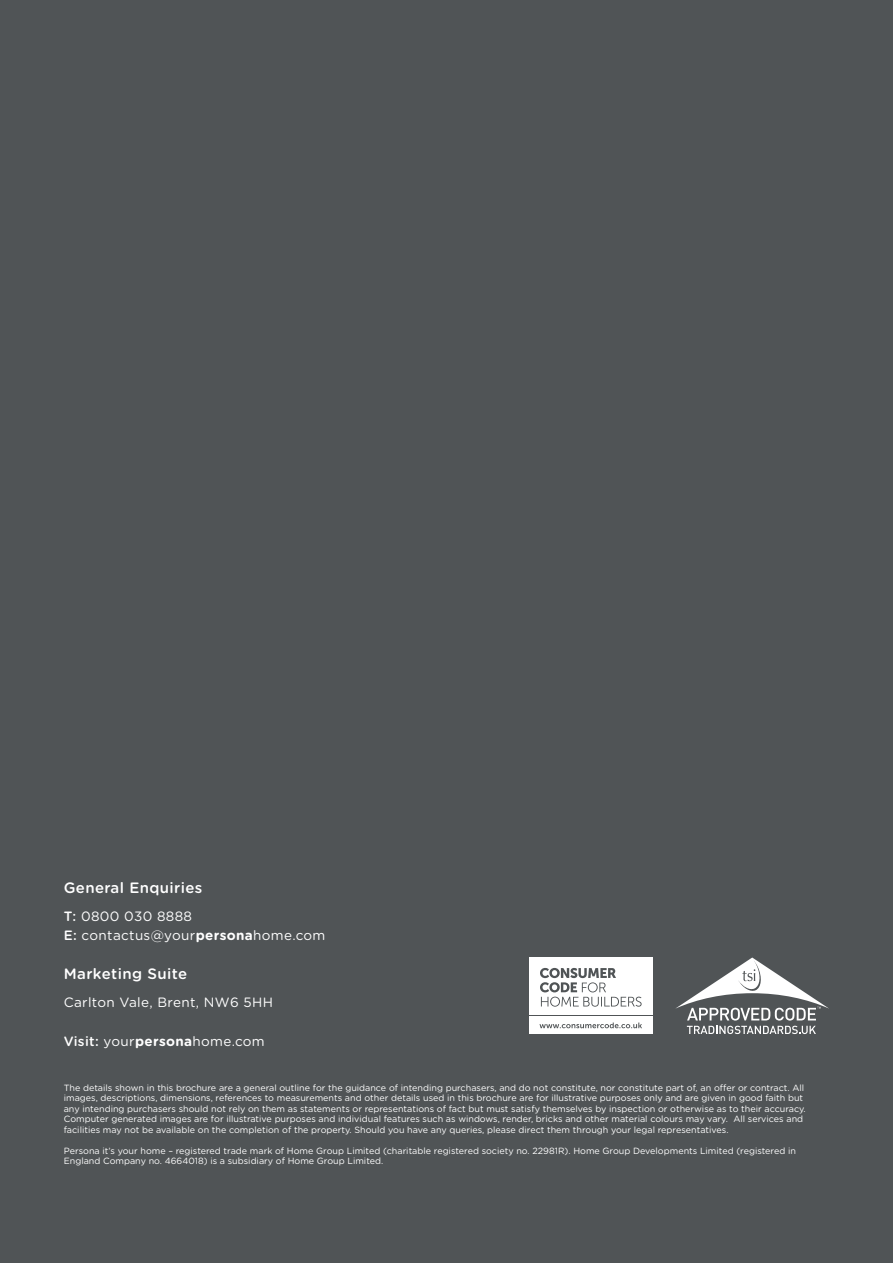
<style>
.page{position:relative;width:893px;height:1263px;background:#505456}
.page>*{position:absolute;margin:0;border:0;box-sizing:border-box;transform-origin:0 0}
.t1{font:500 15px "Gotham Rounded";letter-spacing:.025em;color:#fff}
.t2{font:13.5px "Gotham Rounded";letter-spacing:.025em;color:#fff}
.t3{font:9px/10.5px "Gotham Rounded";color:#fff}
.s1{font-weight:500}
.s2{font-weight:700}
</style>
<div class="page">
<div style="left:529px;top:1017px;width:123px;height:17px;background:#fff"></div>
<svg style="left:539px;top:1022px;width:103px;height:6px"></svg>
<div style="left:529px;top:957px;width:123px;height:58px;background:#fff"></div>
<svg style="left:540px;top:968px;width:102px;height:39px"></svg>
<svg style="left:676px;top:957px;width:153px;height:63px"></svg>
<svg style="left:687px;top:1026px;width:129px;height:8px"></svg>
<p class="t1" style="left:64px;top:877px;width:140px">General Enquiries</p>
<p class="t2" style="left:64px;top:907px;width:130px"><span class="s1">T:</span> 0800 030 8888</p>
<p class="t2" style="left:64px;top:926px;width:263px"><span class="s1">E:</span> contactus@your<span class="s2">persona</span>home.com</p>
<p class="t1" style="left:64px;top:963px;width:125px">Marketing Suite</p>
<p class="t2" style="left:64px;top:993px;width:211px">Carlton Vale, Brent, NW6 5HH</p>
<p class="t2" style="left:64px;top:1032px;width:202px"><span class="s1">Visit:</span> your<span class="s2">persona</span>home.com</p>
<p class="t3" style="left:64px;top:1082px;width:744px">The details shown in this brochure are a general outline for the guidance of intending purchasers, and do not constitute, nor constitute part of, an offer or contract. All images, descriptions, dimensions, references to measurements and other details used in this brochure are for illustrative purposes only and are given in good faith but any intending purchasers should not rely on them as statements or representations of fact but must satisfy themselves by inspection or otherwise as to their accuracy.<br>Computer generated images are for illustrative purposes and individual features such as windows, render, bricks and other material colours may vary. All services and facilities may not be available on the completion of the property. Should you have any queries, please direct them through your legal representatives.</p>
<p class="t3" style="left:64px;top:1145px;width:734px">Persona it’s your home – registered trade mark of Home Group Limited (charitable registered society no. 22981R). Home Group Developments Limited (registered in<br>England Company no. 4664018) is a subsidiary of Home Group Limited.</p>
</div>
